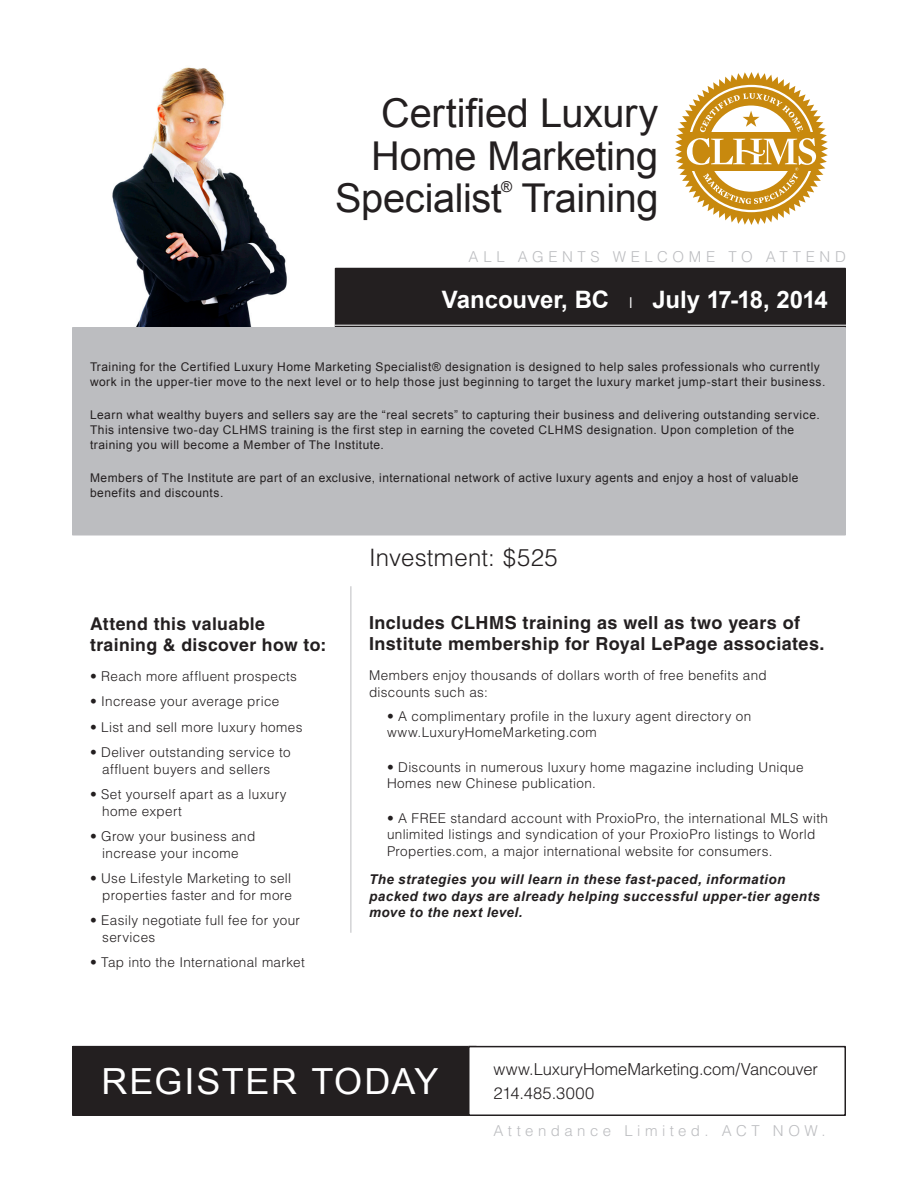
<style>
.page{position:relative;width:918px;height:1188px;background:#fff}
.page>*{position:absolute;margin:0;border:0;box-sizing:border-box;transform-origin:0 0}
.t1{font:39.75px/42.8px "Arial";letter-spacing:-.01em;color:#231f20;text-align:right}
.t2{font:36px "Arial";letter-spacing:.04em;color:#fff}
.t3{font:700 24px "Arial";letter-spacing:-.005em;color:#fff}
.t4{font:300 24px "Helvetica LT Std";letter-spacing:.01em;color:#231f20}
.t5{font:700 18px/21px "Helvetica LT Std";letter-spacing:.02em;color:#231f20}
.t6{font:700 17.7px/20.7px "Helvetica LT Std";letter-spacing:.02em;color:#231f20}
.t7{font:300 16.5px "Helvetica LT Std";letter-spacing:-.005em;color:#231f20}
.t8{font:300 16.5px "Helvetica LT Std";letter-spacing:.015em;color:#231f20}
.t9{font:300 15px "Helvetica LT Std";letter-spacing:.3em;color:#bcbdc0}
.t10{font:15px "Arial";color:#231f20}
.t11{font:300 13.5px/16.5px "Helvetica LT Std";letter-spacing:.025em;color:#231f20}
.t12{font:italic 700 13.5px/16.5px "Arial";letter-spacing:.035em;color:#231f20}
.t13{font:12px/15px "Arial";letter-spacing:.04em;color:#231f20}
.s1{font-family:"Arial Narrow";font-weight:400;font-size:15px}
</style>
<div class="page">
<img style="left:112px;top:67px;width:175px;height:260px">
<div style="left:336px;top:268px;width:509px;height:79px;background:#231f20"></div>
<div style="left:72px;top:327px;width:774px;height:209px;background:#bcbdc0;border:2px solid #bcbdc0"></div>
<div style="left:73px;top:1047px;width:403px;height:68px;background:#231f20"></div>
<div style="left:72px;top:1046px;width:405px;height:70px;border:2px solid #231f20"></div>
<div style="left:469px;top:1047px;width:376px;height:68px;background:#fff"></div>
<div style="left:468px;top:1046px;width:378px;height:70px;border:2px solid #231f20"></div>
<svg style="left:675px;top:72px;width:153px;height:153px"></svg>
<hr style="left:335px;top:325px;width:511px;height:1px;background:#fff">
<hr style="left:351px;top:586px;width:1px;height:347px;background:#bcbdc0">
<p class="t1" style="left:335px;top:92px;width:325px">Certified Luxury<br>Home Marketing<br>Specialist Training</p>
<p class="t10" style="left:501px;top:177px;width:13px">®</p>
<p class="t9" style="left:469px;top:247px;width:379px">ALL AGENTS WELCOME TO ATTEND</p>
<p class="t3" style="left:442px;top:284px;width:388px">Vancouver, BC <span class="s1">I</span> July 17-18, 2014</p>
<p class="t13" style="left:90px;top:359px;width:737px">Training for the Certified Luxury Home Marketing Specialist® designation is designed to help sales professionals who currently work in the upper-tier move to the next level or to help those just beginning to target the luxury market jump-start their business.</p>
<p class="t13" style="left:90px;top:407px;width:731px">Learn what wealthy buyers and sellers say are the “real secrets” to capturing their business and delivering outstanding service.<br>This intensive two-day CLHMS training is the first step in earning the coveted CLHMS designation. Upon completion of the training you will become a Member of The Institute.</p>
<p class="t13" style="left:90px;top:470px;width:710px">Members of The Institute are part of an exclusive, international network of active luxury agents and enjoy a host of valuable benefits and discounts.</p>
<p class="t6" style="left:90px;top:613px;width:238px">Attend this valuable training &amp; discover how to:</p>
<p class="t11" style="left:90px;top:668px;width:208px">• Reach more affluent prospects</p>
<p class="t11" style="left:90px;top:693px;width:191px">• Increase your average price</p>
<p class="t11" style="left:90px;top:719px;width:214px">• List and sell more luxury homes</p>
<p class="t11" style="left:90px;top:744px;width:202px">• Deliver outstanding service to</p>
<p class="t11" style="left:102px;top:761px;width:169px">affluent buyers and sellers</p>
<p class="t11" style="left:90px;top:786px;width:198px">• Set yourself apart as a luxury</p>
<p class="t11" style="left:102px;top:803px;width:81px">home expert</p>
<p class="t11" style="left:90px;top:828px;width:167px">• Grow your business and</p>
<p class="t11" style="left:102px;top:845px;width:138px">increase your income</p>
<p class="t11" style="left:90px;top:870px;width:204px;text-align:right">• Use Lifestyle Marketing to sell properties faster and for more</p>
<p class="t11" style="left:102px;top:912px;width:199px;text-indent:-12px">• Easily negotiate full fee for your services</p>
<p class="t11" style="left:90px;top:954px;width:216px">• Tap into the International market</p>
<p class="t4" style="left:369px;top:543px;width:190px">Investment: $525</p>
<p class="t5" style="left:369px;top:612px;width:457px">Includes CLHMS training as well as two years of<br>Institute membership for Royal LePage associates.</p>
<p class="t11" style="left:369px;top:667px;width:399px">Members enjoy thousands of dollars worth of free benefits and discounts such as:</p>
<p class="t11" style="left:387px;top:708px;width:366px">• A complimentary profile in the luxury agent directory on</p>
<p class="t11" style="left:387px;top:724px;width:211px">www.LuxuryHomeMarketing.com</p>
<p class="t11" style="left:387px;top:759px;width:418px">• Discounts in numerous luxury home magazine including Unique<br>Homes new Chinese publication.</p>
<p class="t11" style="left:387px;top:810px;width:442px">• A FREE standard account with ProxioPro, the international MLS with unlimited listings and syndication of your ProxioPro listings to World<br>Properties.com, a major international website for consumers.</p>
<p class="t12" style="left:369px;top:871px;width:453px">The strategies you will learn in these fast-paced, information packed two days are already helping successful upper-tier agents move to the next level.</p>
<p class="t2" style="left:102px;top:1057px;width:338px">REGISTER TODAY</p>
<p class="t7" style="left:494px;top:1059px;width:326px">www.LuxuryHomeMarketing.com/Vancouver</p>
<p class="t8" style="left:494px;top:1083px;width:102px">214.485.3000</p>
<p class="t9" style="left:494px;top:1121px;width:334px">Attendance Limited. ACT NOW.</p>
</div>
